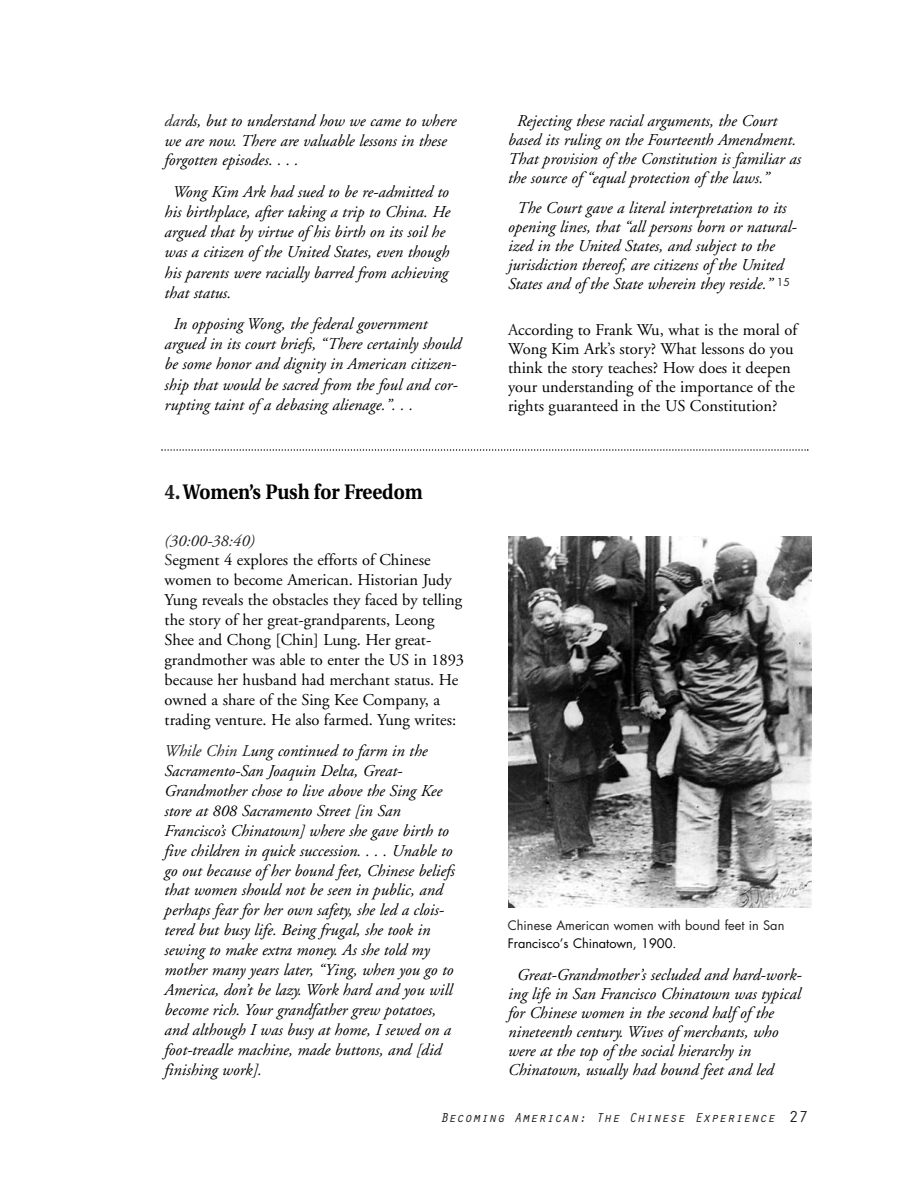
<style>
.page{position:relative;width:918px;height:1188px;background:#fff}
.page>*{position:absolute;margin:0;border:0;box-sizing:border-box;transform-origin:0 0}
.t1{font:700 21px "Utopia";color:#000;scale:.9 1}
.t2{font:italic 16.5px/20px "Adobe Garamond";color:#000}
.t3{font:16.5px/20px "Adobe Garamond";color:#000}
.t4{font:italic 13.5px "Orator";color:#231f20}
.t5{font:12.75px "Futura";color:#231f20}
.t6{font:12.75px "Futura";color:#000}
.s1{color:#231f20}
.s2{font-style:italic;color:#231f20}
.s3{font-style:normal;font-size:16.5px}
</style>
<div class="page">
<svg style="left:161px;top:449px;width:648px;height:2px"></svg>
<img style="left:509px;top:537px;width:302px;height:371px">
<p class="t2" style="left:165px;top:112px;width:293px"><span class="s1">dar</span>ds, but to understand how we came to where we are now. There are valuable lessons in these forgotten episodes. . . .</p>
<p class="t2" style="left:165px;top:183px;width:287px;text-indent:8px">Wong Kim Ark had sued to be re-admitted to his birthplace, after taking a trip to China. He argued that by virtue of his birth on its soil he was a citizen of the United States, even though his parents were racially barred from achieving that status.</p>
<p class="t2" style="left:165px;top:315px;width:298px;text-indent:9px">In opposing Wong, the federal government argued in its court briefs, “There certainly should be some honor and dignity in American citizen&shy;ship that would be sacred from the foul and cor&shy;rupting taint of a debasing alienage.”. . .</p>
<p class="t1" style="left:165px;top:483px;width:288px"><span class="s1">4.</span>Women’s Push for Freedom</p>
<p class="t3" style="left:165px;top:532px;width:301px"><span class="s2">(30:00-38:40)<br></span><span class="s1">S</span>egment 4 explores the efforts of Chinese women to become American. Historian Judy Yung reveals the obstacles they faced by telling the story of her great-grandparents, Leong Shee and Chong [Chin] Lung. Her great&shy;grandmother was able to enter the US in 1893 because her husband had merchant status. He owned a share of the Sing Kee Company, a trading venture. He also farmed. Yung writes:</p>
<p class="t2" style="left:165px;top:742px;width:292px"><span class="s1">While Chin L</span>ung continued to farm in the Sacramento-San Joaquin Delta, Great-Grandmother chose to live above the Sing Kee store at 808 Sacramento Street [in San Francisco’s Chinatown] where she gave birth to five children in quick succession. . . . Unable to go out because of her bound feet, Chinese beliefs that women should not be seen in public, and perhaps fear for her own safety, she led a clois&shy;tered but busy life. Being frugal, she took in sewing to make extra money. As she told my mother many years later, “Ying, when you go to America, don’t be lazy. Work hard and you will become rich. Your grandfather grew potatoes, and although I was busy at home, I sewed on a foot-treadle machine, made buttons, and [did finishing work].</p>
<p class="t2" style="left:508px;top:113px;width:294px;line-height:19px;text-indent:9px">Rejecting these racial arguments, the Court based its ruling on the Fourteenth Amendment.<br>That provision of the Constitution is familiar as the source of “equal protection of the laws.”</p>
<p class="t2" style="left:508px;top:200px;width:290px;line-height:19px;text-indent:9px">The Court gave a literal interpretation to its opening lines, that “all persons born or natural&shy;ized in the United States, and subject to the jurisdiction thereof, are citizens of the United States and of the State wherein they reside.” <sup>15</sup></p>
<p class="t3" style="left:508px;top:322px;width:291px;line-height:19px"><span class="s1">A</span>ccording to Frank Wu, what is the moral of Wong Kim Ark’s story? What lessons do you think the story teaches? How does it deepen your understanding of the importance of the rights guaranteed in the US Constitution?</p>
<p class="t5" style="left:508px;top:920px;width:278px">Chinese American women with bound feet in San</p>
<p class="t6" style="left:508px;top:938px;width:170px">Francisco’s Chinatown, 1900.</p>
<p class="t2" style="left:508px;top:967px;width:295px;line-height:19px;text-indent:9px">Great-Grandmother’s secluded and hard-work&shy;ing life in San Francisco Chinatown was typical for Chinese women in the second half of the nineteenth century. Wives of merchants, who were at the top of the social hierarchy in Chinatown, usually had bound feet and led</p>
<p class="t4" style="left:440px;top:1110px;width:370px">Becoming American: The Chinese Experience <span class="s3">27</span></p>
</div>
